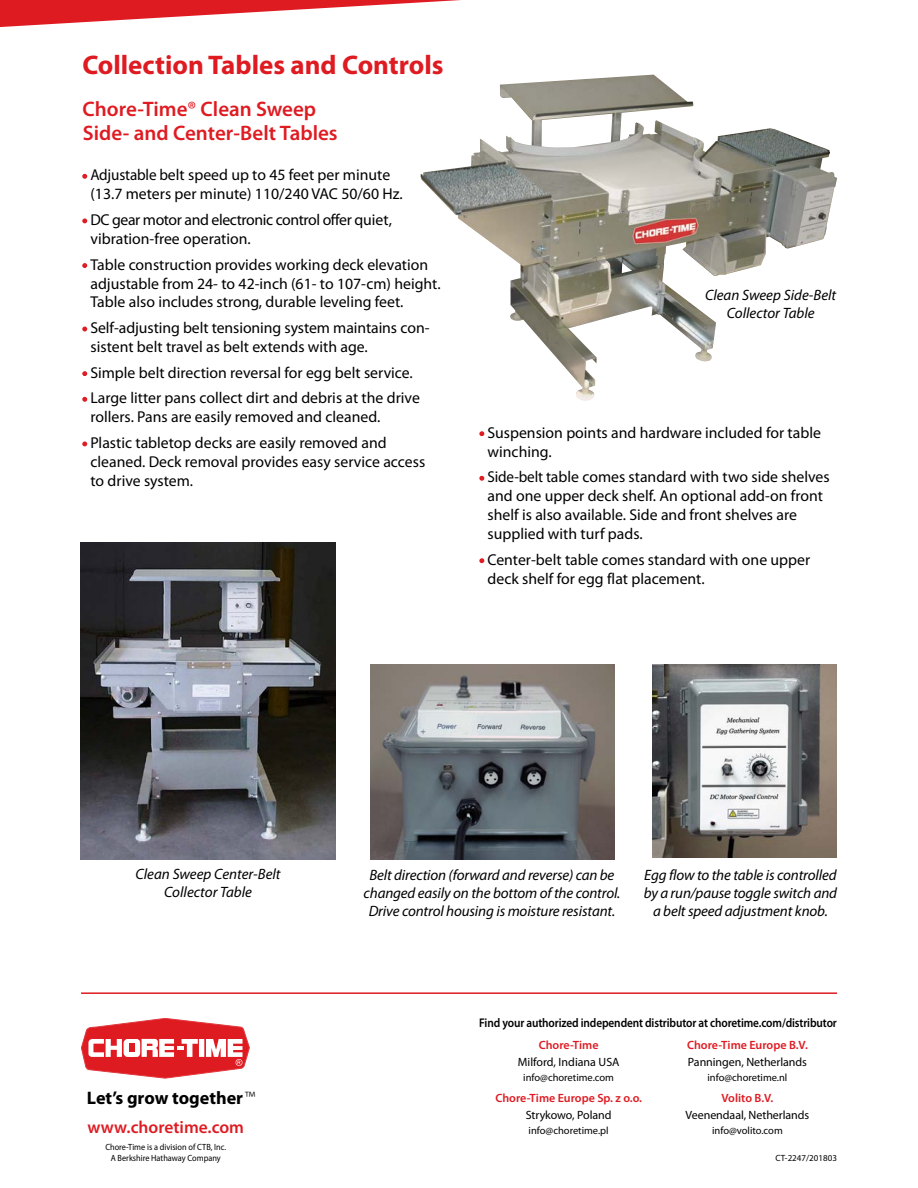
<style>
.page{position:relative;width:918px;height:1188px;background:#fff}
.page>*{position:absolute;margin:0;border:0;box-sizing:border-box;transform-origin:0 0}
.t1{font:700 27px "Myriad Pro";color:#df1b22}
.t2{font:600 21px/24px "Myriad Pro";color:#df1b22}
.t3{font:700 18.15px "Myriad Pro";color:#000}
.t4{font:600 17.4px "Myriad Pro";color:#df1b22}
.t5{font:15.75px/18.9px "Myriad Pro";color:#000}
.t6{font:15.75px/18.9px "Myriad Pro";color:#000;scale:.96 1}
.t7{font:15.75px/18.9px "Myriad Pro";letter-spacing:-.025em;color:#000}
.t8{font:italic 15px/18px "Myriad Pro";letter-spacing:-.01em;color:#000;text-align:center}
.t9{font:600 12.6px "Myriad Pro";letter-spacing:-.01em;color:#000;scale:.9 1}
.t10{font:12px "Myriad Pro";letter-spacing:-.005em;color:#000}
.t11{font:600 12px "Myriad Pro";color:#df1b22}
.t12{font:10.5px "Myriad Pro";color:#000}
.t13{font:9px/10.8px "Myriad Pro";color:#000;text-align:center;scale:.92 1}
.t14{font:9px "Myriad Pro";color:#000}
.s1{font-weight:400}
.s2{color:#df1b22}
.s3{font-weight:300;font-style:italic}
</style>
<div class="page">
<svg style="left:0;top:0;width:461px;height:27px"></svg>
<hr style="left:81px;top:992px;width:756px;height:2px;background:#df1b22">
<img style="left:653px;top:665px;width:184px;height:193px">
<img style="left:370px;top:665px;width:244px;height:194px">
<svg style="left:82px;top:174px;width:5px;height:5px"></svg>
<svg style="left:82px;top:218px;width:5px;height:5px"></svg>
<svg style="left:82px;top:263px;width:5px;height:5px"></svg>
<svg style="left:82px;top:327px;width:5px;height:4px"></svg>
<svg style="left:82px;top:371px;width:5px;height:5px"></svg>
<svg style="left:82px;top:397px;width:5px;height:5px"></svg>
<svg style="left:82px;top:442px;width:5px;height:4px"></svg>
<img style="left:421px;top:85px;width:416px;height:316px">
<img style="left:81px;top:543px;width:254px;height:316px">
<svg style="left:479px;top:431px;width:5px;height:5px"></svg>
<svg style="left:479px;top:476px;width:5px;height:5px"></svg>
<svg style="left:479px;top:558px;width:5px;height:5px"></svg>
<svg style="left:81px;top:1018px;width:169px;height:60px"></svg>
<h1 class="t1" style="left:82px;top:48px;width:363px">Collection Tables and Controls</h1>
<h2 class="t2" style="left:83px;top:97px;width:257px">Chore-Time<span class="s1">®</span> Clean Sweep<br>Side- and Center-Belt Tables</h2>
<p class="t6" style="left:91px;top:165px;width:327px;text-indent:-8px"><span class="s2">•</span> Adjustable belt speed up to 45 feet per minute (13.7 meters per minute) 110/240 VAC 50/60 Hz.</p>
<p class="t7" style="left:91px;top:210px;width:303px;text-indent:-8px"><span class="s2">•</span> DC gear motor and electronic control offer quiet, vibration-free operation.</p>
<p class="t5" style="left:91px;top:255px;width:352px;text-indent:-8px"><span class="s2">•</span> Table construction provides working deck elevation adjustable from 24- to 42-inch (61- to 107-cm) height.<br>Table also includes strong, durable leveling feet.</p>
<p class="t5" style="left:91px;top:318px;width:341px;text-indent:-8px"><span class="s2">•</span> Self-adjusting belt tensioning system maintains con&shy;sistent belt travel as belt extends with age.</p>
<p class="t5" style="left:83px;top:363px;width:332px"><span class="s2">•</span> Simple belt direction reversal for egg belt service.</p>
<p class="t5" style="left:91px;top:388px;width:331px;text-indent:-8px"><span class="s2">•</span> Large litter pans collect dirt and debris at the drive rollers. Pans are easily removed and cleaned.</p>
<p class="t5" style="left:91px;top:433px;width:336px;text-indent:-8px"><span class="s2">•</span> Plastic tabletop decks are easily removed and cleaned. Deck removal provides easy service access to drive system.</p>
<p class="t8" style="left:705px;top:286px;width:133px">Clean Sweep Side-Belt<br>Collector Table</p>
<p class="t5" style="left:488px;top:423px;width:335px;text-indent:-8px"><span class="s2">•</span> Suspension points and hardware included for table winching.</p>
<p class="t6" style="left:488px;top:467px;width:358px;text-indent:-8px"><span class="s2">•</span> Side-belt table comes standard with two side shelves and one upper deck shelf. An optional add-on front shelf is also available. Side and front shelves are supplied with turf pads.</p>
<p class="t5" style="left:488px;top:550px;width:324px;text-indent:-8px"><span class="s2">•</span> Center-belt table comes standard with one upper deck shelf for egg flat placement.</p>
<p class="t8" style="left:136px;top:865px;width:147px">Clean Sweep Center-Belt<br>Collector Table</p>
<p class="t3" style="left:87px;top:1086px;width:170px">Let’s grow together<span class="s3">™</span></p>
<p class="t4" style="left:88px;top:1116px;width:158px">www.choretime.com</p>
<p class="t13" style="left:105px;top:1142px;width:133px">Chore-Time is a division of CTB, Inc.<br>A Berkshire Hathaway Company</p>
<p class="t8" style="left:364px;top:865px;width:258px">Belt direction (forward and reverse) can be changed easily on the bottom of the control.<br>Drive control housing is moisture resistant.</p>
<p class="t8" style="left:644px;top:865px;width:195px">Egg flow to the table is controlled by a run/pause toggle switch and a belt speed adjustment knob.</p>
<p class="t9" style="left:479px;top:1014px;width:399px">Find your authorized independent distributor at choretime.com/distributor</p>
<p class="t11" style="left:539px;top:1037px;width:61px">Chore-Time</p>
<p class="t10" style="left:518px;top:1054px;width:103px">Milford, Indiana USA</p>
<p class="t12" style="left:523px;top:1071px;width:92px">info@choretime.com</p>
<p class="t11" style="left:495px;top:1091px;width:148px">Chore-Time Europe Sp. z o.o.</p>
<p class="t10" style="left:526px;top:1108px;width:87px">Strykowo, Poland</p>
<p class="t12" style="left:529px;top:1124px;width:82px">info@choretime.pl</p>
<p class="t11" style="left:687px;top:1037px;width:122px">Chore-Time Europe B.V.</p>
<p class="t10" style="left:688px;top:1054px;width:121px">Panningen, Netherlands</p>
<p class="t12" style="left:708px;top:1071px;width:81px">info@choretime.nl</p>
<p class="t11" style="left:722px;top:1091px;width:53px">Volito B.V.</p>
<p class="t10" style="left:686px;top:1108px;width:125px">Veenendaal, Netherlands</p>
<p class="t12" style="left:712px;top:1124px;width:72px">info@volito.com</p>
<p class="t14" style="left:775px;top:1152px;width:63px">CT-2247/201803</p>
</div>
